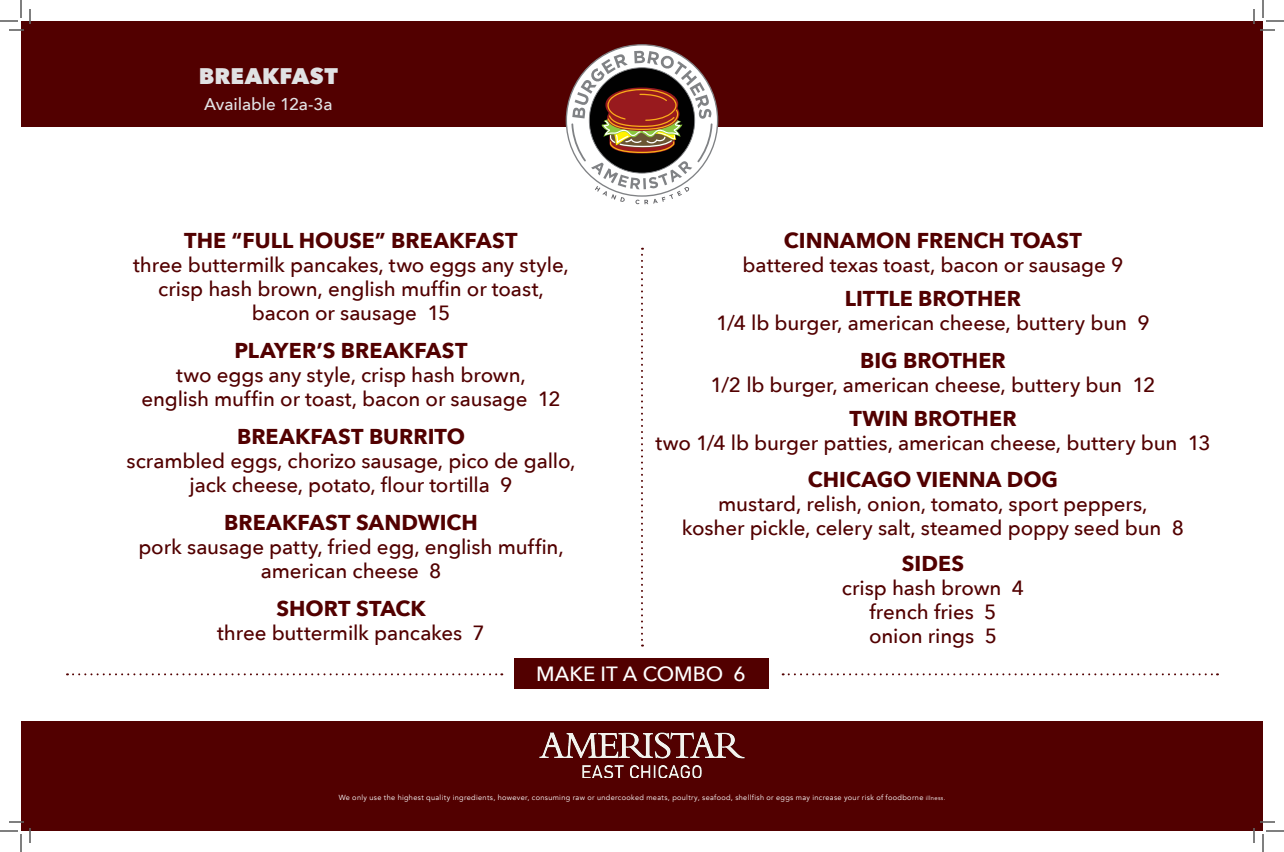
<style>
.page{position:relative;width:1284px;height:852px;background:#fff}
.page>*{position:absolute;margin:0;border:0;box-sizing:border-box;transform-origin:0 0}
.Paragraph_Style_1{font:800 22.5px "Avenir Next";letter-spacing:.005em;color:#e1e2e4}
.Paragraph_Style_1-2{font:700 21.5px "Avenir Next";color:#520000}
.Paragraph_Style_1-3{font:500 20.5px/24px "Avenir Next";letter-spacing:-.005em;color:#520000;text-align:center}
.Paragraph_Style_1-4{font:500 20.5px "Avenir Next";color:#fff}
.Paragraph_Style_1-5{font:500 17px "Avenir Next";letter-spacing:-.005em;color:#e1e2e4}
.t1{font:7.4px "Avenir";letter-spacing:.045em;color:#fff}
.s1{font-size:5.9px}
</style>
<div class="page">
<div style="left:21px;top:721px;width:1242px;height:110px;background:#520000"></div>
<img style="left:539px;top:732px;width:206px;height:45px">
<div style="left:21px;top:21px;width:1242px;height:106px;background:#520000"></div>
<svg style="left:641px;top:248px;width:2px;height:399px"></svg>
<svg style="left:67px;top:673px;width:435px;height:2px"></svg>
<svg style="left:783px;top:673px;width:435px;height:2px"></svg>
<div style="left:514px;top:658px;width:254px;height:30px;background:#520000"></div>
<svg style="left:566px;top:44px;width:152px;height:160px"></svg>
<svg style="left:0;top:0;width:31px;height:31px"></svg>
<svg style="left:0;top:821px;width:31px;height:31px"></svg>
<svg style="left:1253px;top:0;width:31px;height:31px"></svg>
<svg style="left:1253px;top:821px;width:31px;height:31px"></svg>
<p class="Paragraph_Style_1" style="left:199px;top:62px;width:140px">BREAKFAST</p>
<p class="Paragraph_Style_1-5" style="left:204px;top:89px;width:130px">Available 12a-3a</p>
<p class="Paragraph_Style_1-2" style="left:184px;top:222px;width:335px">THE “FULL HOUSE” BREAKFAST</p>
<p class="Paragraph_Style_1-3" style="left:133px;top:252px;width:437px">three buttermilk pancakes, two eggs any style, crisp hash brown, english muffin or toast, bacon or sausage 15</p>
<p class="Paragraph_Style_1-2" style="left:235px;top:332px;width:234px">PLAYER’S BREAKFAST</p>
<p class="Paragraph_Style_1-3" style="left:141px;top:362px;width:421px">two eggs any style, crisp hash brown, english muffin or toast, bacon or sausage 12</p>
<p class="Paragraph_Style_1-2" style="left:237px;top:418px;width:229px">BREAKFAST BURRITO</p>
<p class="Paragraph_Style_1-3" style="left:127px;top:448px;width:450px">scrambled eggs, chorizo sausage, pico de gallo, jack cheese, potato, flour tortilla 9</p>
<p class="Paragraph_Style_1-2" style="left:224px;top:504px;width:255px">BREAKFAST SANDWICH</p>
<p class="Paragraph_Style_1-3" style="left:138px;top:534px;width:427px">pork sausage patty, fried egg, english muffin, american cheese 8</p>
<p class="Paragraph_Style_1-2" style="left:276px;top:590px;width:151px">SHORT STACK</p>
<p class="Paragraph_Style_1-3" style="left:217px;top:620px;width:269px">three buttermilk pancakes 7</p>
<p class="Paragraph_Style_1-2" style="left:784px;top:222px;width:299px">CINNAMON FRENCH TOAST</p>
<p class="Paragraph_Style_1-3" style="left:743px;top:252px;width:382px">battered texas toast, bacon or sausage 9</p>
<p class="Paragraph_Style_1-2" style="left:845px;top:280px;width:178px">LITTLE BROTHER</p>
<p class="Paragraph_Style_1-3" style="left:716px;top:310px;width:435px">1/4 lb burger, american cheese, buttery bun 9</p>
<p class="Paragraph_Style_1-2" style="left:860px;top:342px;width:147px">BIG BROTHER</p>
<p class="Paragraph_Style_1-3" style="left:711px;top:372px;width:446px">1/2 lb burger, american cheese, buttery bun 12</p>
<p class="Paragraph_Style_1-2" style="left:849px;top:400px;width:169px">TWIN BROTHER</p>
<p class="Paragraph_Style_1-3" style="left:655px;top:430px;width:557px">two 1/4 lb burger patties, american cheese, buttery bun 13</p>
<p class="Paragraph_Style_1-2" style="left:808px;top:461px;width:252px">CHICAGO VIENNA DOG</p>
<p class="Paragraph_Style_1-3" style="left:682px;top:491px;width:504px">mustard, relish, onion, tomato, sport peppers,<br>kosher pickle, celery salt, steamed poppy seed bun 8</p>
<p class="Paragraph_Style_1-2" style="left:902px;top:545px;width:64px">SIDES</p>
<p class="Paragraph_Style_1-3" style="left:842px;top:576px;width:184px">crisp hash brown 4 french fries 5 onion rings 5</p>
<p class="Paragraph_Style_1-4" style="left:536px;top:656px;width:211px">MAKE IT A COMBO 6</p>
<p class="t1" style="left:339px;top:793px;width:608px">We only use the highest quality ingredients, however, consuming raw or undercooked meats, poultry, seafood, shellfish or eggs may increase your risk of foodborne <span class="s1">illness.</span></p>
</div>
